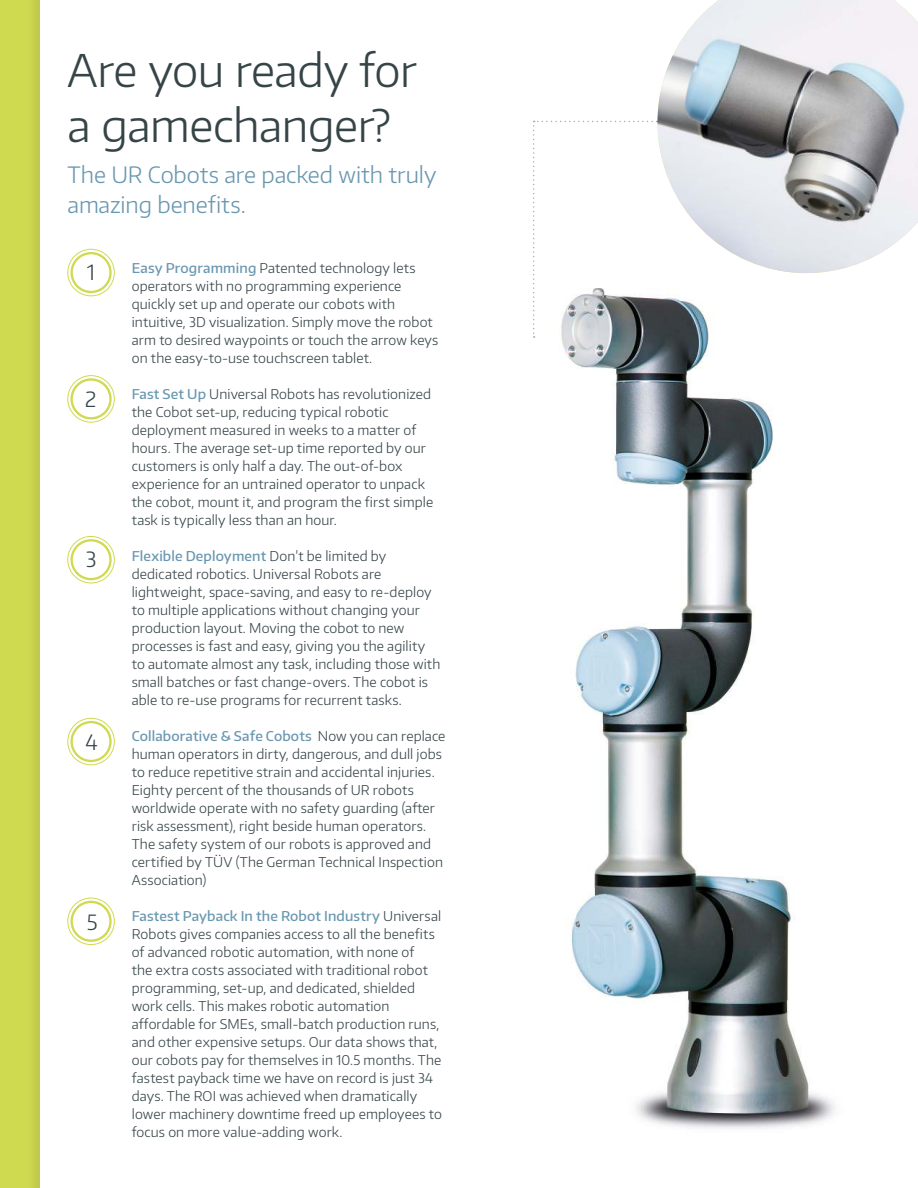
<style>
.page{position:relative;width:918px;height:1188px;background:#fff}
.page>*{position:absolute;margin:0;border:0;box-sizing:border-box;transform-origin:0 0}
.t1{font:300 45px/55.5px "Encode Sans Normal";letter-spacing:-.01em;color:#364448}
.t2{font:300 22.5px/30px "Encode Sans Normal";letter-spacing:-.005em;color:#6997b0}
.t3{font:300 21px "Encode Sans Normal";color:#364448}
.t4{font:300 13.5px/18px "Encode Sans Normal";letter-spacing:.01em;color:#364448}
.s1{font-weight:500;color:#6997b0}
</style>
<div class="page">
<svg style="left:0;top:0;width:121px;height:1188px;background:#ced754"></svg>
<div style="left:41px;top:0;width:877px;height:1188px;background:#fff"></div>
<div style="left:70px;top:252px;width:42px;height:41px;border:2px solid #d0da51;border-radius:50%"></div>
<div style="left:68px;top:249px;width:47px;height:47px;border:1px solid #d0da51;border-radius:50%"></div>
<div style="left:70px;top:539px;width:42px;height:41px;border:2px solid #d0da51;border-radius:50%"></div>
<div style="left:68px;top:536px;width:47px;height:47px;border:1px solid #d0da51;border-radius:50%"></div>
<div style="left:70px;top:901px;width:42px;height:41px;border:2px solid #d0da51;border-radius:50%"></div>
<div style="left:68px;top:898px;width:47px;height:47px;border:1px solid #d0da51;border-radius:50%"></div>
<div style="left:70px;top:721px;width:42px;height:41px;border:2px solid #d0da51;border-radius:50%"></div>
<div style="left:68px;top:718px;width:47px;height:47px;border:1px solid #d0da51;border-radius:50%"></div>
<div style="left:70px;top:378px;width:42px;height:41px;border:2px solid #d0da51;border-radius:50%"></div>
<div style="left:68px;top:375px;width:47px;height:47px;border:1px solid #d0da51;border-radius:50%"></div>
<img style="left:561px;top:297px;width:275px;height:832px">
<img style="left:658px;top:0;width:260px;height:273px">
<svg style="left:533px;top:121px;width:125px;height:217px"></svg>
<h1 class="t1" style="left:68px;top:41px;width:351px">Are you ready for a gamechanger?</h1>
<h2 class="t2" style="left:68px;top:159px;width:370px">The UR Cobots are packed with truly amazing benefits.</h2>
<h3 class="t3" style="left:87px;top:259px;width:10px">1</h3>
<h3 class="t3" style="left:85px;top:386px;width:13px">2</h3>
<h3 class="t3" style="left:86px;top:546px;width:12px">3</h3>
<h3 class="t3" style="left:86px;top:728px;width:14px">4</h3>
<h3 class="t3" style="left:87px;top:908px;width:12px">5</h3>
<p class="t4" style="left:132px;top:259px;width:308px"><span class="s1">Easy Programming</span> Patented technology lets operators with no programming experience quickly set up and operate our cobots with intuitive, 3D visualization. Simply move the robot arm to desired waypoints or touch the arrow keys on the easy-to-use touchscreen tablet.</p>
<p class="t4" style="left:132px;top:385px;width:303px"><span class="s1">Fast Set Up</span> Universal Robots has revolutionized the Cobot set-up, reducing typical robotic deployment measured in weeks to a matter of hours. The average set-up time reported by our customers is only half a day. The out-of-box experience for an untrained operator to unpack the cobot, mount it, and program the first simple task is typically less than an hour.</p>
<p class="t4" style="left:132px;top:547px;width:310px"><span class="s1">Flexible Deployment</span> Don’t be limited by dedicated robotics. Universal Robots are lightweight, space-saving, and easy to re-deploy to multiple applications without changing your production layout. Moving the cobot to new processes is fast and easy, giving you the agility to automate almost any task, including those with small batches or fast change-overs. The cobot is able to re-use programs for recurrent tasks.</p>
<p class="t4" style="left:132px;top:727px;width:315px"><span class="s1">Collaborative &amp; Safe Cobots</span> Now you can replace human operators in dirty, dangerous, and dull jobs to reduce repetitive strain and accidental injuries.<br>Eighty percent of the thousands of UR robots worldwide operate with no safety guarding (after risk assessment), right beside human operators.<br>The safety system of our robots is approved and certified by TÜV (The German Technical Inspection Association)</p>
<p class="t4" style="left:132px;top:907px;width:312px"><span class="s1">Fastest Payback In the Robot Industry</span> Universal Robots gives companies access to all the benefits of advanced robotic automation, with none of<br>the extra costs associated with traditional robot programming, set-up, and dedicated, shielded work cells. This makes robotic automation affordable for SMEs, small-batch production runs, and other expensive setups. Our data shows that, our cobots pay for themselves in 10.5 months. The fastest payback time we have on record is just 34 days. The ROI was achieved when dramatically lower machinery downtime freed up employees to focus on more value-adding work.</p>
</div>
